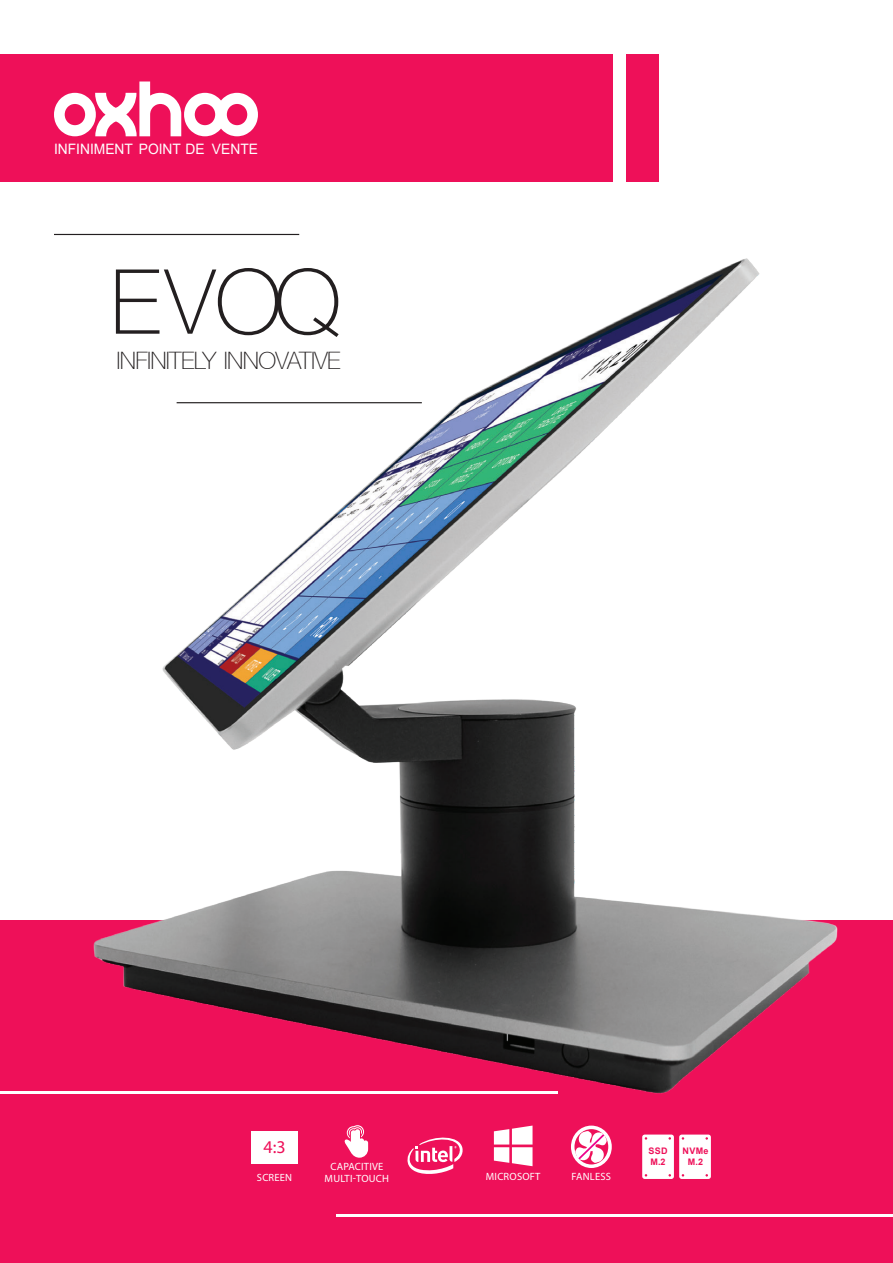
<style>
.page{position:relative;width:893px;height:1263px;background:#fff}
.page>*{position:absolute;margin:0;border:0;box-sizing:border-box;transform-origin:0 0}
.t1{font:100 89.85px "Helvetica 35";color:#231f20}
.t2{font:100 24px "Helvetica 35";letter-spacing:-.03em;color:#231f20}
.t3{font:18px "Myriad Pro";color:#ee1059}
.t4{font:14.4px "Arial";color:#fff;scale:.96 1}
.t5{font:10.5px/12.6px "Myriad Pro";letter-spacing:.02em;color:#fff;text-align:center}
.t6{font:700 9px/10.5px "Arial";letter-spacing:.035em;color:#ee1059;text-align:center}
</style>
<div class="page">
<div style="left:0;top:921px;width:893px;height:342px;background:#ee1059"></div>
<div style="left:0;top:54px;width:612px;height:128px;background:#ee1059"></div>
<hr style="left:0;top:1092px;width:557px;height:2px;background:#fff">
<hr style="left:336px;top:1214px;width:557px;height:2px;background:#fff">
<div style="left:627px;top:54px;width:32px;height:128px;background:#ee1059"></div>
<svg style="left:54px;top:81px;width:204px;height:55px"></svg>
<svg style="left:407px;top:1138px;width:56px;height:36px"></svg>
<svg style="left:494px;top:1138px;width:38px;height:28px"></svg>
<div style="left:571px;top:1125px;width:41px;height:43px;border:4px solid #fff;border-radius:50%"></div>
<svg style="left:575px;top:1138px;width:32px;height:25px"></svg>
<svg style="left:345px;top:1138px;width:23px;height:20px"></svg>
<img style="left:12px;top:233px;width:881px;height:905px">
<div style="left:251px;top:1131px;width:47px;height:33px;background:#fff"></div>
<svg style="left:642px;top:1134px;width:69px;height:45px"></svg>
<div style="left:645px;top:1149px;width:26px;height:20px;background:#fff"></div>
<h3 class="t4" style="left:54px;top:139px;width:214px">INFINIMENT POINT DE VENTE</h3>
<h1 class="t1" style="left:110px;top:250px;width:232px">EVOQ</h1>
<h2 class="t2" style="left:117px;top:346px;width:225px">INFINITELY INNOVATIVE</h2>
<h3 class="t3" style="left:263px;top:1136px;width:24px">4:3</h3>
<p class="t5" style="left:257px;top:1171px;width:37px">SCREEN</p>
<p class="t5" style="left:325px;top:1160px;width:66px">CAPACITIVE<br>MULTI-TOUCH</p>
<p class="t5" style="left:486px;top:1170px;width:56px">MICROSOFT</p>
<p class="t5" style="left:572px;top:1170px;width:41px">FANLESS</p>
<p class="t6" style="left:648px;top:1146px;width:21px;text-align:left">SSD<br>M.2</p>
<p class="t6" style="left:682px;top:1146px;width:27px">NVMe<br>M.2</p>
</div>
